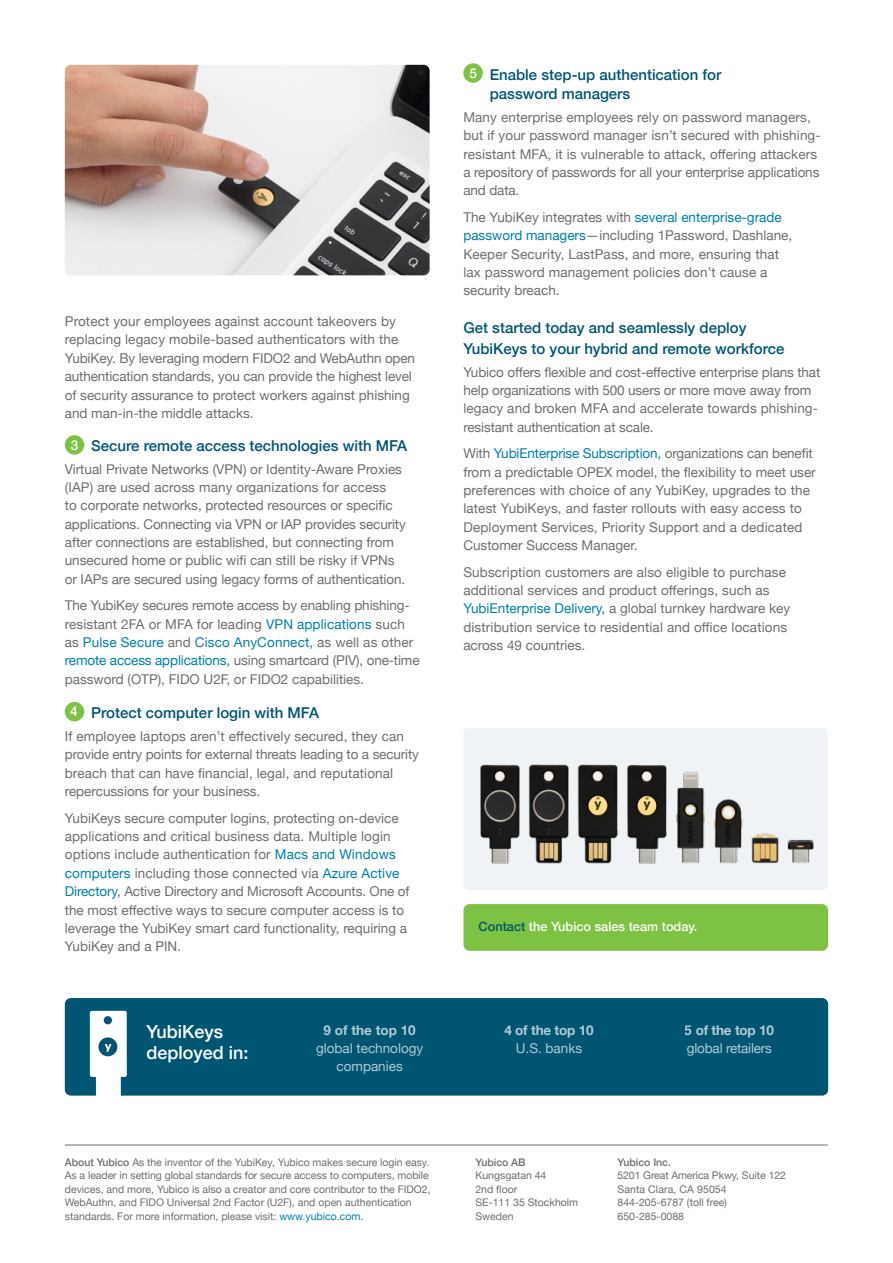
<style>
.page{position:relative;width:893px;height:1263px;background:#fff}
.page>*{position:absolute;margin:0;border:0;box-sizing:border-box;transform-origin:0 0}
.t1{font:500 18px/21px "Helvetica Neue";color:#fff}
.t2{font:500 15px/19.5px "Helvetica Neue";color:#005572}
.t3{font:13.5px/18.3px "Helvetica Neue";color:#6d6e71}
.t4{font:13.5px/18.3px "Helvetica Neue";color:#fff;text-align:center}
.t5{font:700 13.5px "Helvetica Neue";letter-spacing:-.015em;color:#fff}
.t6{font:500 12.75px "Helvetica Neue";color:#fff}
.t7{font:10.5px/13.5px "Helvetica Neue";color:#6d6e71}
.t8{font:500 10.5px "Helvetica Neue";color:#6d6e71}
.s1{font-size:13.5px;color:#fff}
.s2{color:#007fac}
.s3{color:#005572}
.s4{font-weight:500}
</style>
<div class="page">
<div style="left:65px;top:435px;width:19px;height:20px;background:#7dc242;border-radius:50%"></div>
<div style="left:65px;top:702px;width:19px;height:19px;background:#7dc242;border-radius:50%"></div>
<div style="left:463px;top:63px;width:20px;height:20px;background:#7dc242;border-radius:50%"></div>
<div style="left:463px;top:728px;width:365px;height:162px;background:#f0f3f5;border-radius:6px"></div>
<img style="left:480px;top:764px;width:334px;height:100px">
<div style="left:463px;top:904px;width:365px;height:47px;background:#7dc242;border-radius:6px"></div>
<img style="left:65px;top:65px;width:365px;height:210px">
<div style="left:65px;top:998px;width:763px;height:97px;background:#005572;border-radius:6px"></div>
<svg style="left:90px;top:1011px;width:37px;height:85px"></svg>
<hr style="left:65px;top:1145px;width:763px;height:1px;background:#6d6e71">
<p class="t3" style="left:65px;top:313px;width:352px">Protect your employees against account takeovers by replacing legacy mobile-based authenticators with the YubiKey. By leveraging modern FIDO2 and WebAuthn open authentication standards, you can provide the highest level of security assurance to protect workers against phishing and man-in-the middle attacks.</p>
<p class="t2" style="left:71px;top:435px;width:338px"><span class="s1">3</span> Secure remote access technologies with MFA</p>
<p class="t3" style="left:65px;top:460px;width:342px">Virtual Private Networks (VPN) or Identity-Aware Proxies (IAP) are used across many organizations for access<br>to corporate networks, protected resources or specific applications. Connecting via VPN or IAP provides security after connections are established, but connecting from unsecured home or public wifi can still be risky if VPNs or IAPs are secured using legacy forms of authentication.</p>
<p class="t3" style="left:65px;top:597px;width:356px">The YubiKey secures remote access by enabling phishing&shy;resistant 2FA or MFA for leading <span class="s2">VPN applications</span> such as <span class="s2">Pulse Secure</span> and <span class="s2">Cisco AnyConnect,</span> as well as other <span class="s2">remote access applications</span>, using smartcard (PIV), one-time password (OTP), FIDO U2F, or FIDO2 capabilities.</p>
<p class="t2" style="left:70px;top:702px;width:250px"><sup>4</sup> Protect computer login with MFA</p>
<p class="t3" style="left:65px;top:728px;width:356px">If employee laptops aren’t effectively secured, they can provide entry points for external threats leading to a security breach that can have financial, legal, and reputational repercussions for your business.</p>
<p class="t3" style="left:65px;top:809px;width:346px">YubiKeys secure computer logins, protecting on-device applications and critical business data. Multiple login options include authentication for <span class="s2">Macs and Windows computers</span> including those connected via <span class="s2">Azure Active Directory</span>, Active Directory and Microsoft Accounts. One of the most effective ways to secure computer access is to leverage the YubiKey smart card functionality, requiring a YubiKey and a PIN.</p>
<h1 class="t1" style="left:146px;top:1019px;width:104px">YubiKeys deployed in:</h1>
<p class="t5" style="left:324px;top:1019px;width:94px">9 of the top 10</p>
<p class="t4" style="left:316px;top:1040px;width:109px">global technology companies</p>
<p class="t2" style="left:490px;top:63px;width:233px;text-indent:-20px"><span class="s1">5</span> Enable step-up authentication for password managers</p>
<p class="t3" style="left:463px;top:109px;width:359px">Many enterprise employees rely on password managers, but if your password manager isn’t secured with phishing&shy;resistant MFA, it is vulnerable to attack, offering attackers a repository of passwords for all your enterprise applications and data.</p>
<p class="t3" style="left:463px;top:209px;width:330px">The YubiKey integrates with <span class="s2">several enterprise-grade password managers</span>—including 1Password, Dashlane, Keeper Security, LastPass, and more, ensuring that lax password management policies don’t cause a security breach.</p>
<p class="t2" style="left:463px;top:316px;width:323px;line-height:21px">Get started today and seamlessly deploy<br>YubiKeys to your hybrid and remote workforce</p>
<p class="t3" style="left:463px;top:363px;width:358px">Yubico offers flexible and cost-effective enterprise plans that help organizations with 500 users or more move away from legacy and broken MFA and accelerate towards phishing&shy;resistant authentication at scale.</p>
<p class="t3" style="left:463px;top:445px;width:354px">With <span class="s2">YubiEnterprise Subscription,</span> organizations can benefit from a predictable OPEX model, the flexibility to meet user preferences with choice of any YubiKey, upgrades to the latest YubiKeys, and faster rollouts with easy access to Deployment Services, Priority Support and a dedicated Customer Success Manager.</p>
<p class="t3" style="left:463px;top:563px;width:328px">Subscription customers are also eligible to purchase additional services and product offerings, such as <span class="s2">YubiEnterprise Delivery,</span> a global turnkey hardware key distribution service to residential and office locations across 49 countries.</p>
<p class="t6" style="left:479px;top:916px;width:220px"><span class="s3">Contact</span> the Yubico sales team today.</p>
<p class="t5" style="left:504px;top:1019px;width:91px">4 of the top 10</p>
<p class="t4" style="left:516px;top:1040px;width:68px">U.S. banks</p>
<p class="t5" style="left:685px;top:1019px;width:91px">5 of the top 10</p>
<p class="t4" style="left:687px;top:1040px;width:86px">global retailers</p>
<p class="t7" style="left:65px;top:1156px;width:367px"><span class="s4">About Yubico</span> As the inventor of the YubiKey, Yubico makes secure login easy.<br>As a leader in setting global standards for secure access to computers, mobile devices, and more, Yubico is also a creator and core contributor to the FIDO2, WebAuthn, and FIDO Universal 2nd Factor (U2F), and open authentication standards. For more information, please visit: <span class="s2">www.yubico.com.</span></p>
<p class="t8" style="left:475px;top:1154px;width:52px">Yubico AB</p>
<p class="t7" style="left:475px;top:1169px;width:104px">Kungsgatan 44<br>2nd floor<br>SE-111 35 Stockholm<br>Sweden</p>
<p class="t8" style="left:617px;top:1154px;width:55px">Yubico Inc.</p>
<p class="t7" style="left:617px;top:1169px;width:170px">5201 Great America Pkwy, Suite 122<br>Santa Clara, CA 95054<br>844-205-6787 (toll free)<br>650-285-0088</p>
</div>
